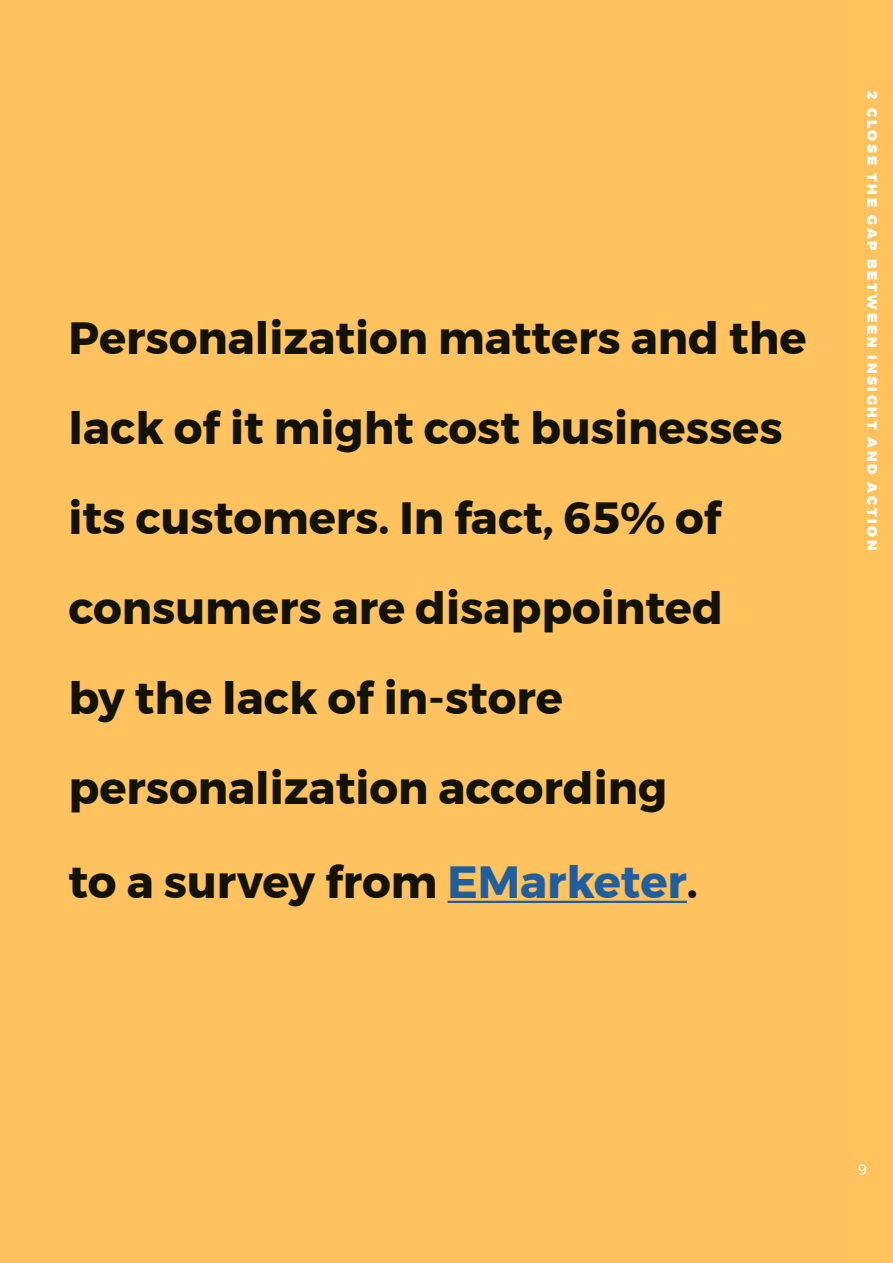
<style>
.page{position:relative;width:893px;height:1263px;background:#fec25e}
.page>*{position:absolute;margin:0;border:0;box-sizing:border-box;transform-origin:0 0}
.t1{font:700 45px/90px "Montserrat";color:#121206}
.t2{font:15px "Montserrat";color:#fff}
.t3{font:900 13.5px "Montserrat";letter-spacing:.2em;color:#fff}
.s1{color:#215e9e}
</style>
<div class="page">
<hr style="left:448px;top:901px;width:239px;height:2px;background:#215e9e">
<p class="t1" style="left:68px;top:293px;width:739px">Personalization matters and the lack of it might cost businesses its customers. In fact, 65% of consumers are disappointed<br>by the lack of in-store personalization according</p>
<p class="t1" style="left:68px;top:838px;width:631px">to a survey from <span class="s1">EMarketer</span>.</p>
<p class="t3" style="left:883px;top:91px;width:460px;rotate:90deg">2 CLOSE THE GAP BETWEEN INSIGHT AND ACTION</p>
<p class="t2" style="left:858px;top:1158px;width:11px">9</p>
</div>
